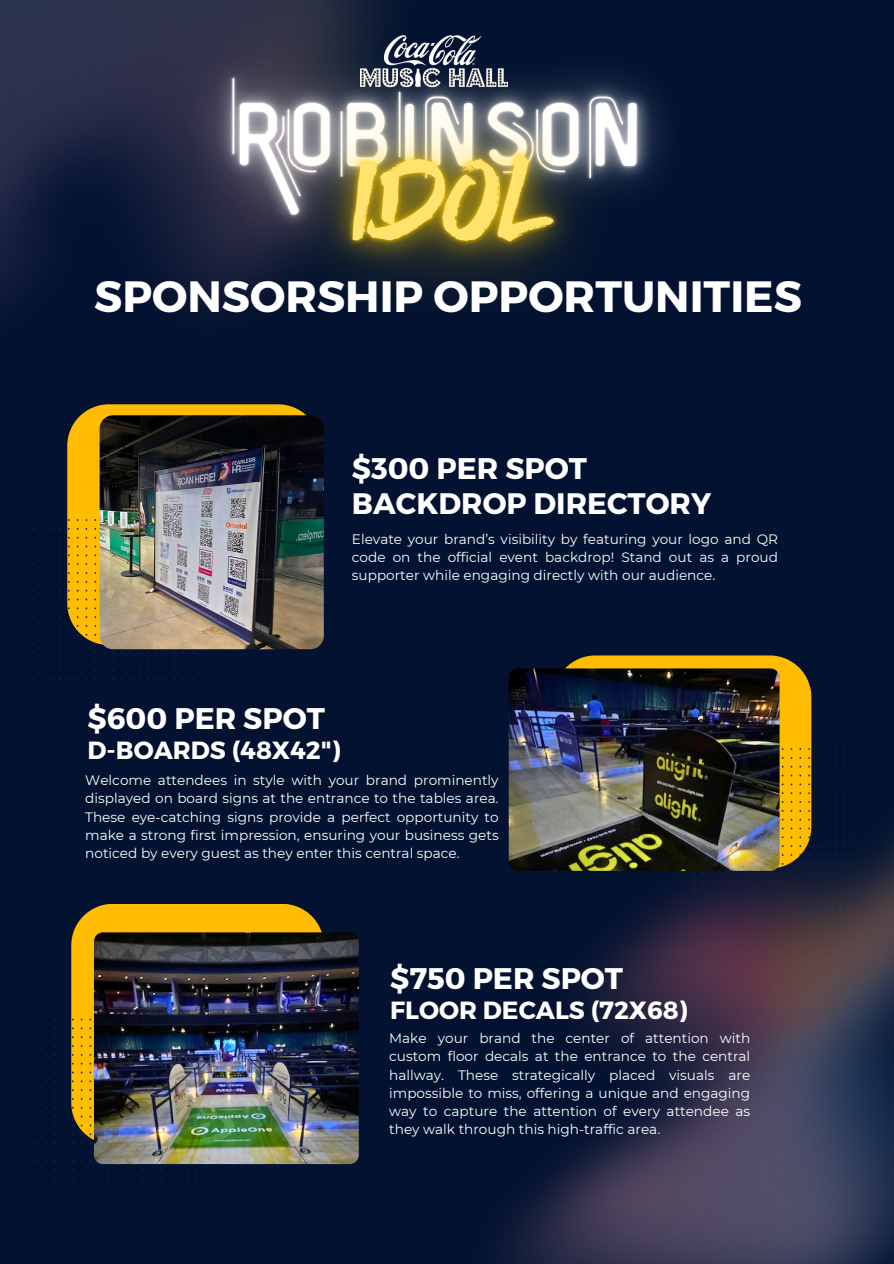
<style>
.page{position:relative;width:894px;height:1264px;background:#fff}
.page>*{position:absolute;margin:0;border:0;box-sizing:border-box;transform-origin:0 0}
.t1{font:700 43.8px "Montserrat";color:#fff}
.t2{font:700 29.85px "Montserrat";color:#fff}
.t3{font:700 29.55px "Montserrat";color:#fff}
.t4{font:700 24.9px "Montserrat";color:#fff}
.t5{font:13.65px/18.1px "Montserrat";color:#fff;text-align:justify}
</style>
<div class="page">
<div style="left:0;top:0;width:893px;height:1263px;background:#021230"></div>
<img style="left:0;top:0;width:137px;height:300px">
<svg style="left:67px;top:404px;width:110px;height:241px;background:#e2a806"></svg>
<img style="left:502px;top:698px;width:391px;height:565px">
<svg style="left:565px;top:655px;width:246px;height:213px;background:#e2a906"></svg>
<svg style="left:71px;top:904px;width:251px;height:240px;background:#e6ab04"></svg>
<img style="left:508px;top:668px;width:271px;height:202px;border-radius:9px">
<img style="left:94px;top:932px;width:264px;height:231px;border-radius:9px">
<img style="left:100px;top:415px;width:223px;height:234px;border-radius:14px">
<img style="left:137px;top:0;width:40px;height:281px">
<img style="left:177px;top:0;width:466px;height:460px">
<img style="left:371px;top:205px;width:217px;height:112px">
<img style="left:114px;top:91px;width:549px;height:114px">
<p class="t1" style="left:94px;top:267px;width:709px">SPONSORSHIP OPPORTUNITIES</p>
<p class="t2" style="left:352px;top:449px;width:236px">$300 PER SPOT</p>
<h4 class="t3" style="left:352px;top:484px;width:360px">BACKDROP DIRECTORY</h4>
<p class="t5" style="left:352px;top:529px;width:427px">Elevate your brand’s visibility by featuring your logo and QR code on the official event backdrop! Stand out as a proud supporter while engaging directly with our audience.</p>
<p class="t2" style="left:88px;top:699px;width:239px">$600 PER SPOT</p>
<h4 class="t4" style="left:88px;top:733px;width:254px">D-BOARDS (48X42")</h4>
<h4 class="t5" style="left:85px;top:771px;width:415px">Welcome attendees in style with your brand prominently displayed on board signs at the entrance to the tables area.<br>These eye-catching signs provide a perfect opportunity to make a strong first impression, ensuring your business gets noticed by every guest as they enter this central space.</h4>
<p class="t2" style="left:390px;top:959px;width:234px">$750 PER SPOT</p>
<p class="t4" style="left:390px;top:994px;width:299px">FLOOR DECALS (72X68)</p>
<h5 class="t5" style="left:389px;top:1029px;width:362px">Make your brand the center of attention with custom floor decals at the entrance to the central hallway. These strategically placed visuals are impossible to miss, offering a unique and engaging way to capture the attention of every attendee as they walk through this high-traffic area.</h5>
</div>
